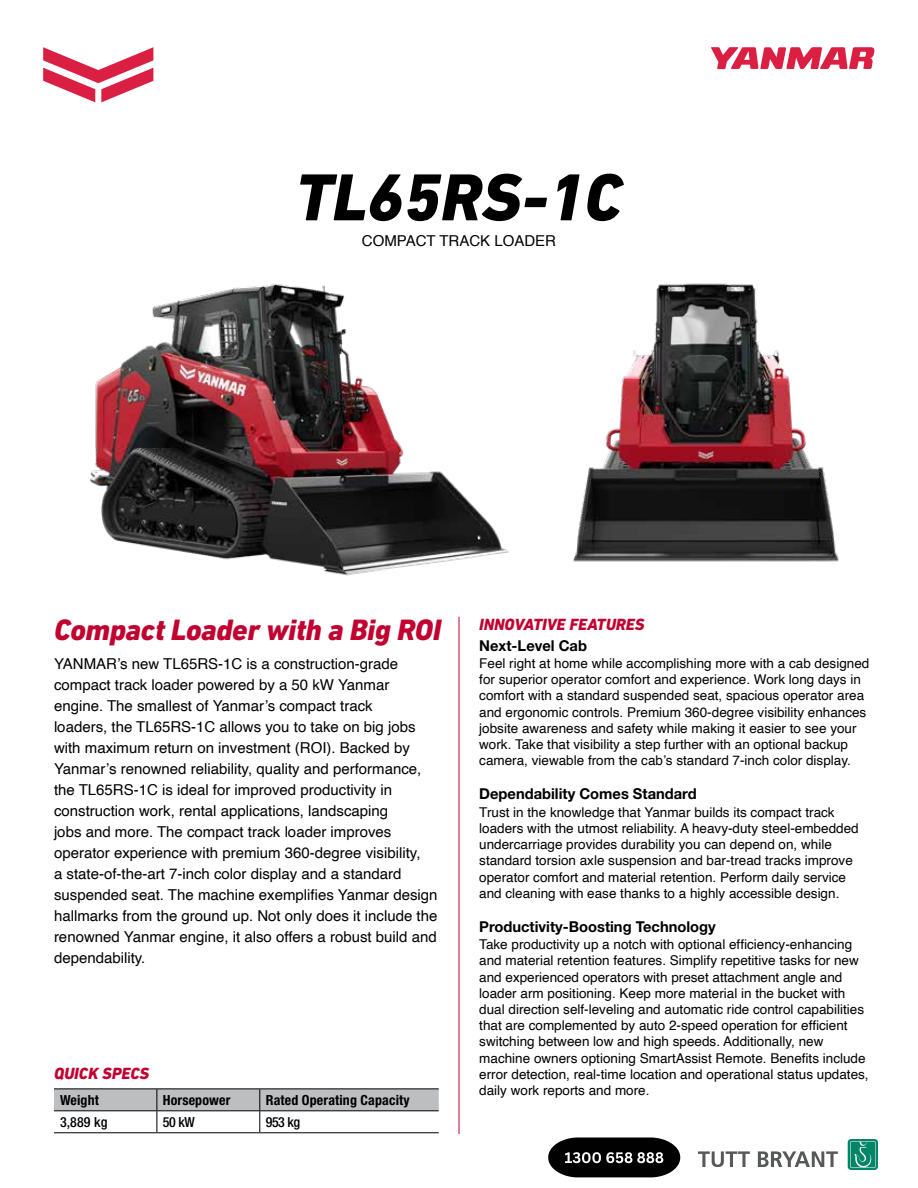
<style>
.page{position:relative;width:918px;height:1188px;background:#fff}
.page>*{position:absolute;margin:0;border:0;box-sizing:border-box;transform-origin:0 0}
.t1{font:italic 800 67.5px "DIN Next W1 G";color:#000}
.t2{font:italic 800 30px "DIN Next W1 G";letter-spacing:-.01em;color:#c10230}
.t3{font:italic 800 16.5px "DIN Next W1 G";color:#c10230}
.t4{font:15px/21px "Helvetica";color:#000}
.t5{font:700 15px "Helvetica Neue LT Std";color:#000}
.t6{font:700 condensed 13.95px "Helvetica Neue LT Std";letter-spacing:.01em;color:#000}
.t7{font:500 condensed 13.95px "Helvetica Neue LT Std";letter-spacing:-.03em;color:#000}
.t8{font:13.5px/16.2px "Helvetica";color:#000}
</style>
<div class="page">
<img style="left:573px;top:283px;width:266px;height:279px">
<img style="left:90px;top:283px;width:419px;height:293px">
<hr style="left:459px;top:617px;width:1px;height:517px;background:#c10230">
<svg style="left:54px;top:1089px;width:385px;height:43px"></svg>
<hr style="left:54px;top:1088px;width:103px;height:1px;background:#000">
<hr style="left:157px;top:1088px;width:103px;height:1px;background:#000">
<hr style="left:260px;top:1088px;width:179px;height:1px;background:#000">
<hr style="left:54px;top:1132px;width:103px;height:1px;background:#000">
<hr style="left:157px;top:1132px;width:103px;height:1px;background:#000">
<hr style="left:260px;top:1132px;width:179px;height:1px;background:#000">
<svg style="left:43px;top:47px;width:110px;height:55px"></svg>
<svg style="left:711px;top:47px;width:164px;height:22px"></svg>
<img style="left:548px;top:1137px;width:133px;height:41px">
<img style="left:699px;top:1140px;width:178px;height:30px">
<h1 class="t1" style="left:295px;top:158px;width:328px">TL65RS-1C</h1>
<p class="t4" style="left:362px;top:230px;width:196px">COMPACT TRACK LOADER</p>
<h2 class="t2" style="left:54px;top:612px;width:388px">Compact Loader with a Big ROI</h2>
<p class="t4" style="left:54px;top:654px;width:385px">YANMAR’s new TL65RS-1C is a construction-grade compact track loader powered by a 50 kW Yanmar engine. The smallest of Yanmar’s compact track<br>loaders, the TL65RS-1C allows you to take on big jobs with maximum return on investment (ROI). Backed by Yanmar’s renowned reliability, quality and performance, the TL65RS-1C is ideal for improved productivity in construction work, rental applications, landscaping<br>jobs and more. The compact track loader improves operator experience with premium 360-degree visibility,<br>a state-of-the-art 7-inch color display and a standard suspended seat. The machine exemplifies Yanmar design hallmarks from the ground up. Not only does it include the renowned Yanmar engine, it also offers a robust build and dependability.</p>
<p class="t3" style="left:54px;top:1064px;width:97px">QUICK SPECS</p>
<p class="t6" style="left:60px;top:1091px;width:40px">Weight</p>
<p class="t6" style="left:163px;top:1091px;width:69px">Horsepower</p>
<p class="t6" style="left:266px;top:1091px;width:145px">Rated Operating Capacity</p>
<p class="t7" style="left:60px;top:1114px;width:49px">3,889 kg</p>
<p class="t7" style="left:163px;top:1114px;width:33px">50 kW</p>
<p class="t7" style="left:266px;top:1114px;width:36px">953 kg</p>
<p class="t3" style="left:479px;top:614px;width:167px">INNOVATIVE FEATURES</p>
<p class="t5" style="left:479px;top:636px;width:109px">Next-Level Cab</p>
<p class="t8" style="left:479px;top:656px;width:392px">Feel right at home while accomplishing more with a cab designed for superior operator comfort and experience. Work long days in comfort with a standard suspended seat, spacious operator area and ergonomic controls. Premium 360-degree visibility enhances jobsite awareness and safety while making it easier to see your work. Take that visibility a step further with an optional backup camera, viewable from the cab’s standard 7-inch color display.</p>
<p class="t5" style="left:479px;top:785px;width:219px">Dependability Comes Standard</p>
<p class="t8" style="left:479px;top:804px;width:381px">Trust in the knowledge that Yanmar builds its compact track loaders with the utmost reliability. A heavy-duty steel-embedded undercarriage provides durability you can depend on, while standard torsion axle suspension and bar-tread tracks improve operator comfort and material retention. Perform daily service and cleaning with ease thanks to a highly accessible design.</p>
<p class="t5" style="left:479px;top:917px;width:238px">Productivity-Boosting Technology</p>
<p class="t8" style="left:479px;top:937px;width:391px">Take productivity up a notch with optional efficiency-enhancing and material retention features. Simplify repetitive tasks for new and experienced operators with preset attachment angle and loader arm positioning. Keep more material in the bucket with dual direction self-leveling and automatic ride control capabilities that are complemented by auto 2-speed operation for efficient switching between low and high speeds. Additionally, new machine owners optioning SmartAssist Remote. Benefits include error detection, real-time location and operational status updates, daily work reports and more.</p>
</div>
